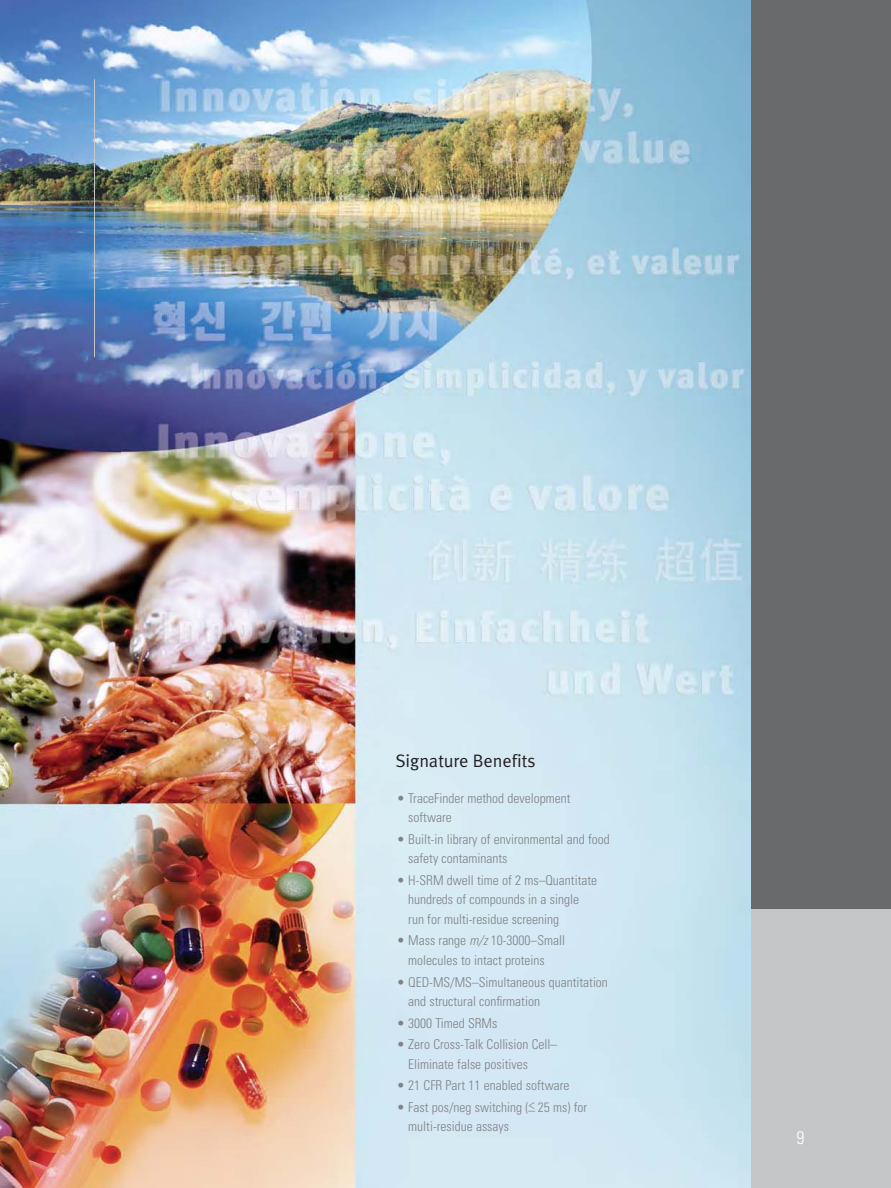
<style>
.page{position:relative;width:891px;height:1188px;background:#fff}
.page>*{position:absolute;margin:0;border:0;box-sizing:border-box;transform-origin:0 0}
.t1{font:18px "Meta Normal LF";color:#231f20}
.t2{font:300 condensed 18px "Univers";color:#fff}
.t3{font:300 condensed 13.5px/19.5px "Univers";color:#808285}
.s1{font-style:italic}
</style>
<div class="page">
<div style="left:750px;top:0;width:141px;height:911px;background:#696a6c"></div>
<div style="left:750px;top:909px;width:141px;height:279px;background:#c5c6c8"></div>
<img style="left:0;top:0;width:750px;height:1188px">
<hr style="left:94px;top:79px;width:1px;height:278px;background:#c5c6c8">
<img style="left:122px;top:28px;width:629px;height:1021px">
<h1 class="t1" style="left:395px;top:754px;width:142px">Signature Benefits</h1>
<p class="t3" style="left:408px;top:790px;width:164px;text-indent:-11px">• TraceFinder method development software</p>
<p class="t3" style="left:408px;top:831px;width:203px;text-indent:-11px">• Built-in library of environmental and food safety contaminants</p>
<p class="t3" style="left:408px;top:872px;width:190px;text-indent:-11px">• H-SRM dwell time of 2 ms–Quantitate hundreds of compounds in a single run for multi-residue screening</p>
<p class="t3" style="left:408px;top:932px;width:158px;text-indent:-11px">• Mass range <span class="s1">m/z</span>10-3000 –Small molecules to intact proteins</p>
<p class="t3" style="left:408px;top:973px;width:201px;text-indent:-11px">• QED-MS/MS–Simultaneous quantitation and structural confirmation</p>
<p class="t3" style="left:397px;top:1014px;width:102px">• 3000 Timed SRMs</p>
<p class="t3" style="left:408px;top:1036px;width:151px;text-indent:-11px">• Zero Cross-Talk Collision Cell–<br>Eliminate false positives</p>
<p class="t3" style="left:397px;top:1077px;width:174px">• 21 CFR Part 11 enabled software</p>
<p class="t3" style="left:408px;top:1099px;width:180px;text-indent:-11px">• Fast pos/neg switching (–&lt; 25 ms) for multi-residue assays</p>
<h1 class="t2" style="left:796px;top:1131px;width:9px">9</h1>
</div>
